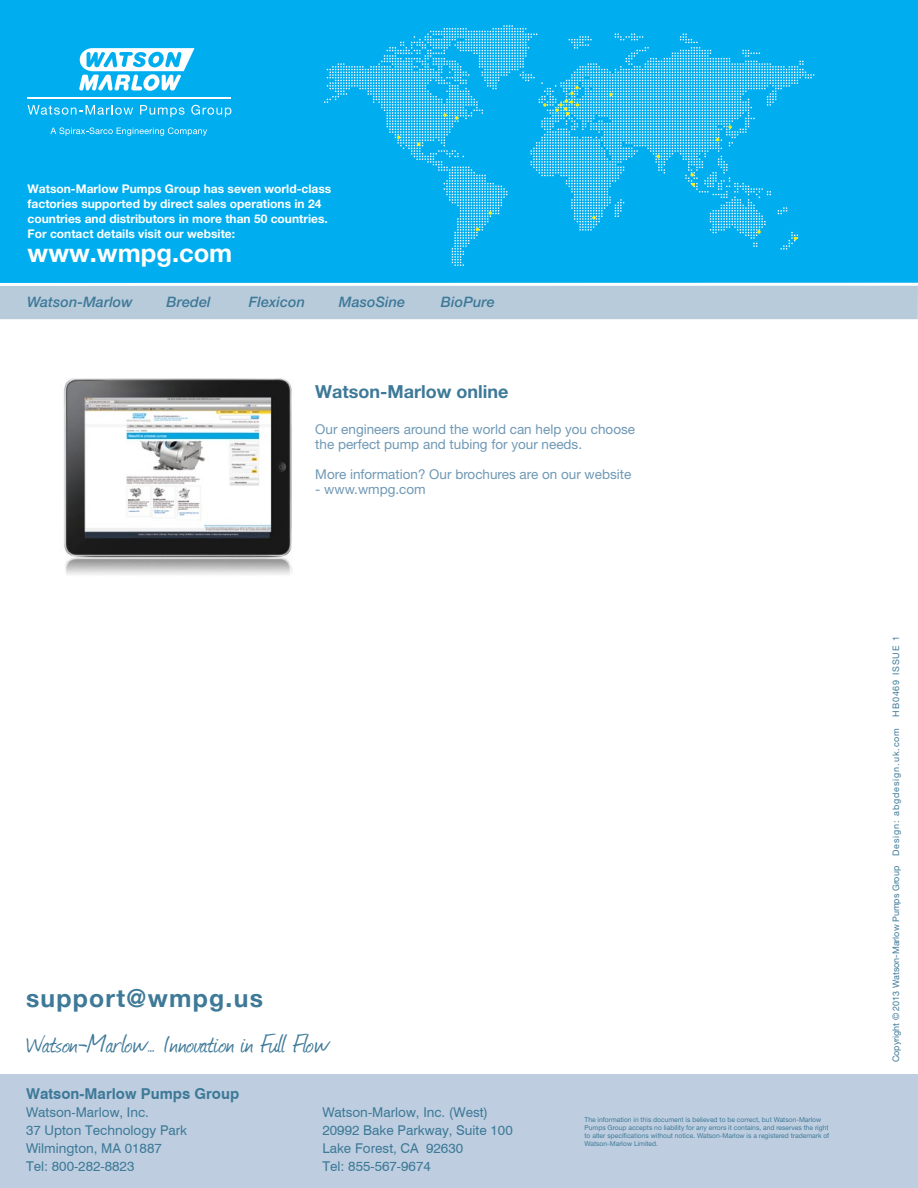
<style>
.page{position:relative;width:918px;height:1188px;background:#fff}
.page>*{position:absolute;margin:0;border:0;box-sizing:border-box;transform-origin:0 0}
.t1{font:30px "Journal";letter-spacing:-.015em;color:#3e7998}
.t2{font:700 25.5px "Helvetica Neue LT Pro";color:#fff}
.t3{font:700 24.75px "Helvetica Neue";letter-spacing:.05em;color:#3e7998}
.t4{font:700 18px "Helvetica Neue LT Pro";color:#3e7998}
.t5{font:700 15px "Swiss 721 BT";color:#3e7998}
.t6{font:italic 500 14.4px "Helvetica Neue";letter-spacing:.005em;color:#3e7998}
.t7{font:13.5px/18px "Swiss 721 BT";color:#3e7998}
.t8{font:13.5px/15px "Helvetica Neue";color:#6f98b4}
.t9{font:700 12px/15px "Helvetica Neue LT Pro";color:#fff}
.t10{font:9px "Helvetica Neue";color:#3e7998}
.t11{font:6.75px/8.1px "Helvetica Neue";color:#3e7998}
</style>
<div class="page">
<div style="left:0;top:0;width:918px;height:284px;background:#00aeef"></div>
<div style="left:0;top:284px;width:918px;height:35px;background:#b8cbdb"></div>
<hr style="left:0;top:283px;width:918px;height:3px;background:#fff">
<img style="left:63px;top:378px;width:229px;height:197px">
<svg style="left:324px;top:25px;width:491px;height:241px"></svg>
<svg style="left:79px;top:48px;width:116px;height:43px"></svg>
<svg style="left:28px;top:105px;width:105px;height:10px"></svg>
<svg style="left:140px;top:105px;width:45px;height:12px"></svg>
<svg style="left:191px;top:105px;width:40px;height:12px"></svg>
<hr style="left:28px;top:97px;width:203px;height:2px;background:#fff">
<svg style="left:50px;top:127px;width:157px;height:9px"></svg>
<div style="left:0;top:1075px;width:918px;height:113px;background:#becee0"></div>
<h3 class="t9" style="left:28px;top:181px;width:305px">Watson-Marlow Pumps Group has seven world-class factories supported by direct sales operations in 24 countries and distributors in more than 50 countries.<br>For contact details visit our website:</h3>
<h2 class="t2" style="left:28px;top:237px;width:206px">www.wmpg.com</h2>
<h3 class="t6" style="left:27px;top:293px;width:107px">Watson-Marlow</h3>
<h3 class="t6" style="left:166px;top:293px;width:46px">Bredel</h3>
<h3 class="t6" style="left:249px;top:293px;width:58px">Flexicon</h3>
<h3 class="t6" style="left:339px;top:293px;width:68px">MasoSine</h3>
<h3 class="t6" style="left:441px;top:293px;width:55px">BioPure</h3>
<h3 class="t4" style="left:315px;top:380px;width:195px">Watson-Marlow online</h3>
<h3 class="t8" style="left:315px;top:422px;width:321px">Our engineers around the world can help you choose the perfect pump and tubing for your needs.</h3>
<h3 class="t8" style="left:315px;top:467px;width:318px">More information? Our brochures are on our website</h3>
<h3 class="t8" style="left:315px;top:482px;width:112px">- www.wmpg.com</h3>
<h3 class="t3" style="left:26px;top:983px;width:238px">support@wmpg.us</h3>
<h1 class="t1" style="left:26px;top:1024px;width:304px">Watson-Marlow… Innovation in Full Flow</h1>
<h3 class="t5" style="left:26px;top:1084px;width:215px">Watson-Marlow Pumps Group</h3>
<h3 class="t7" style="left:26px;top:1103px;width:163px">Watson-Marlow, Inc.<br>37 Upton Technology Park<br>Wilmington, MA 01887<br>Tel: 800-282-8823</h3>
<h3 class="t7" style="left:322px;top:1103px;width:192px">Watson-Marlow, Inc. (West)<br>20992 Bake Parkway, Suite 100<br>Lake Forest, CA 92630<br>Tel: 855-567-9674</h3>
<p class="t11" style="left:585px;top:1115px;width:246px">The information in this document is believed to be correct, but Watson-Marlow Pumps Group accepts no liability for any errors it contains, and reserves the right to alter specifications without notice. Watson-Marlow is a registered trademark of Watson-Marlow Limited.</p>
<h3 class="t10" style="left:891px;top:1062px;width:427px;rotate:-90deg">Copyright © 2013 Watson-Marlow Pumps Group Design: abgdesign.uk.com HB0469 ISSUE 1</h3>
</div>
